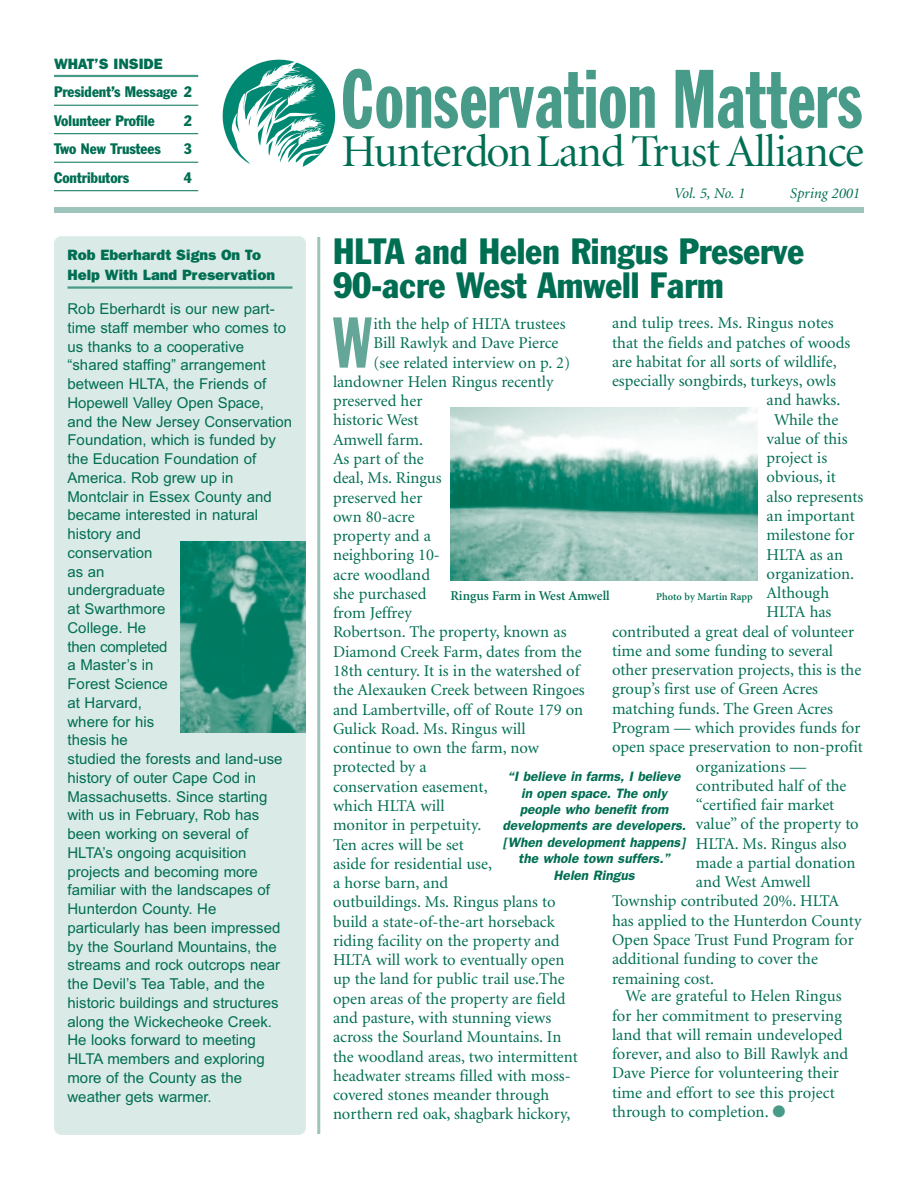
<style>
.page{position:relative;width:918px;height:1188px;background:#fff}
.page>*{position:absolute;margin:0;border:0;box-sizing:border-box;transform-origin:0 0}
.t1{font:81.45px "Franklin Gothic Extra Cond";color:#489b88}
.t2{font:70.5px "Franklin Gothic Extra Cond";color:#64a798}
.t3{font:45.6px "Minion Display";letter-spacing:-.02em;color:#006e53}
.t4{font:condensed 36px/34.5px "Franklin Gothic";color:#006e53}
.t5{font:16.5px/19.4px "Minion";color:#006e53}
.t6{font:15px/18.8px "Arial";color:#006e53}
.t7{font:condensed 15px/28.5px "Franklin Gothic";color:#006e53}
.t8{font:800 15px/20.4px "Franklin Gothic";color:#006e53}
.t9{font:italic 15px "Minion";color:#006e53}
.t10{font:italic 600 13.65px/16.4px "Franklin Gothic";color:#006e53;text-align:center}
.t11{font:600 13.5px "Minion";color:#006e53}
.t12{font:600 10.5px "Minion";color:#006e53}
.s1{color:#489b88}
</style>
<div class="page">
<hr style="left:317px;top:237px;width:3px;height:897px;background:#9dc5bb">
<svg style="left:222px;top:59px;width:114px;height:108px"></svg>
<div style="left:54px;top:207px;width:810px;height:6px;background:#9dc5bb"></div>
<hr style="left:54px;top:75px;width:144px;height:2px;background:#489b88">
<hr style="left:54px;top:105px;width:144px;height:1px;background:#006e53">
<hr style="left:54px;top:133px;width:144px;height:1px;background:#006e53">
<hr style="left:54px;top:162px;width:144px;height:1px;background:#006e53">
<hr style="left:54px;top:190px;width:144px;height:1px;background:#006e53">
<div style="left:54px;top:236px;width:252px;height:899px;background:#daeae6;border-radius:8px"></div>
<hr style="left:68px;top:286px;width:224px;height:3px;background:#489b88">
<img style="left:451px;top:408px;width:307px;height:173px">
<img style="left:180px;top:542px;width:126px;height:190px">
<p class="t8" style="left:54px;top:55px;width:110px">WHAT’S INSIDE</p>
<p class="t7" style="left:54px;top:79px;width:139px">President’s Message 2<br>Volunteer Profile</p>
<p class="t7" style="left:184px;top:107px;width:10px">2</p>
<p class="t7" style="left:54px;top:136px;width:108px">Two New Trustees</p>
<p class="t7" style="left:184px;top:136px;width:10px">3</p>
<p class="t7" style="left:54px;top:164px;width:77px">Contributors</p>
<p class="t7" style="left:184px;top:164px;width:10px">4</p>
<p class="t8" style="left:68px;top:246px;width:209px">Rob Eberhardt Signs On To<br>Help With Land Preservation</p>
<p class="t6" style="left:68px;top:301px;width:226px">Rob Eberhardt is our new part&shy;time staff member who comes to us thanks to a cooperative “shared staffing” arrangement between HLTA, the Friends of<br>Hopewell Valley Open Space, and the New Jersey Conservation<br>Foundation, which is funded by the Education Foundation of<br>America. Rob grew up in<br>Montclair in Essex County and became interested in natural history and<br>conservation<br>as an<br>undergraduate<br>at Swarthmore<br>College. He<br>then completed<br>a Master’s in<br>Forest Science<br>at Harvard,<br>where for his<br>thesis he<br>studied the forests and land-use history of outer Cape Cod in<br>Massachusetts. Since starting with us in February, Rob has been working on several of<br>HLTA’s ongoing acquisition projects and becoming more familiar with the landscapes of<br>Hunterdon County. He particularly has been impressed by the Sourland Mountains, the streams and rock outcrops near the Devil’s Tea Table, and the historic buildings and structures along the Wickecheoke Creek.<br>He looks forward to meeting<br>HLTA members and exploring more of the County as the weather gets warmer.</p>
<h1 class="t1" style="left:341px;top:70px;width:523px">Conservation Matters</h1>
<h3 class="t3" style="left:341px;top:134px;width:524px">Hunterdon Land Trust Alliance</h3>
<p class="t9" style="left:674px;top:187px;width:73px">Vol. 5, No. 1</p>
<p class="t9" style="left:790px;top:187px;width:71px">Spring 2001</p>
<h3 class="t4" style="left:333px;top:236px;width:473px">HLTA and Helen Ringus Preserve<br>90-acre West Amwell Farm</h3>
<p class="t5" style="left:612px;top:315px;width:223px">and tulip trees. Ms. Ringus notes</p>
<p class="t5" style="left:612px;top:334px;width:240px">that the fields and patches of woods</p>
<p class="t5" style="left:612px;top:353px;width:226px">are habitat for all sorts of wildlife,</p>
<p class="t5" style="left:612px;top:372px;width:226px">especially songbirds, turkeys, owls</p>
<p class="t5" style="left:767px;top:392px;width:75px">and hawks.</p>
<p class="t5" style="left:774px;top:411px;width:66px">While the</p>
<p class="t5" style="left:767px;top:430px;width:82px">value of this</p>
<p class="t5" style="left:767px;top:450px;width:62px">project is</p>
<p class="t5" style="left:767px;top:469px;width:71px">obvious, it</p>
<p class="t5" style="left:767px;top:488px;width:98px">also represents</p>
<p class="t5" style="left:767px;top:507px;width:90px">an important</p>
<p class="t5" style="left:767px;top:527px;width:89px">milestone for</p>
<p class="t5" style="left:767px;top:546px;width:78px">HLTA as an</p>
<p class="t5" style="left:767px;top:565px;width:89px">organization.</p>
<p class="t5" style="left:767px;top:585px;width:64px">Although</p>
<p class="t5" style="left:767px;top:604px;width:66px">HLTA has</p>
<p class="t5" style="left:612px;top:623px;width:244px">contributed a great deal of volunteer</p>
<p class="t5" style="left:612px;top:642px;width:223px">time and some funding to several</p>
<p class="t5" style="left:612px;top:662px;width:251px">other preservation projects, this is the</p>
<p class="t5" style="left:612px;top:681px;width:208px">group’s first use of Green Acres</p>
<p class="t5" style="left:612px;top:700px;width:222px">matching funds. The Green Acres</p>
<p class="t5" style="left:612px;top:719px;width:250px">Program — which provides funds for</p>
<p class="t5" style="left:612px;top:739px;width:252px">open space preservation to non-profit</p>
<p class="t5" style="left:696px;top:758px;width:112px">organizations —</p>
<p class="t5" style="left:696px;top:777px;width:152px">contributed half of the</p>
<p class="t5" style="left:696px;top:797px;width:140px">“certified fair market</p>
<p class="t5" style="left:696px;top:816px;width:164px">value” of the property to</p>
<p class="t5" style="left:696px;top:835px;width:152px">HLTA. Ms. Ringus also</p>
<p class="t5" style="left:696px;top:854px;width:161px">made a partial donation</p>
<p class="t5" style="left:696px;top:874px;width:116px">and West Amwell</p>
<p class="t5" style="left:612px;top:893px;width:229px">Township contributed 20%. HLTA</p>
<p class="t5" style="left:612px;top:912px;width:251px">has applied to the Hunterdon County</p>
<p class="t5" style="left:612px;top:931px;width:243px">Open Space Trust Fund Program for</p>
<p class="t5" style="left:612px;top:951px;width:208px">additional funding to cover the</p>
<p class="t5" style="left:612px;top:970px;width:104px">remaining cost.</p>
<p class="t5" style="left:612px;top:988px;width:238px;text-indent:14px">We are grateful to Helen Ringus for her commitment to preserving land that will remain undeveloped forever, and also to Bill Rawlyk and<br>Dave Pierce for volunteering their time and effort to see this project through to completion. <span class="s1">●</span></p>
<h2 class="t2" style="left:333px;top:317px;width:41px">W</h2>
<p class="t5" style="left:374px;top:316px;width:194px">ith the help of HLTA trustees</p>
<p class="t5" style="left:374px;top:335px;width:187px">Bill Rawlyk and Dave Pierce</p>
<p class="t5" style="left:374px;top:354px;width:198px">(see related interview on p. 2)</p>
<p class="t5" style="left:333px;top:373px;width:222px">landowner Helen Ringus recently</p>
<p class="t5" style="left:333px;top:393px;width:91px">preserved her</p>
<p class="t5" style="left:333px;top:412px;width:87px">historic West</p>
<p class="t5" style="left:333px;top:431px;width:92px">Amwell farm.</p>
<p class="t5" style="left:333px;top:450px;width:92px">As part of the</p>
<p class="t5" style="left:333px;top:470px;width:110px">deal, Ms. Ringus</p>
<p class="t5" style="left:333px;top:489px;width:91px">preserved her</p>
<p class="t5" style="left:333px;top:508px;width:83px">own 80-acre</p>
<p class="t5" style="left:333px;top:528px;width:100px">property and a</p>
<p class="t5" style="left:333px;top:547px;width:108px">neighboring 10-</p>
<p class="t5" style="left:333px;top:566px;width:99px">acre woodland</p>
<p class="t5" style="left:333px;top:585px;width:95px">she purchased</p>
<p class="t5" style="left:333px;top:605px;width:80px">from Jeffrey</p>
<p class="t5" style="left:333px;top:624px;width:235px">Robertson. The property, known as</p>
<p class="t5" style="left:333px;top:643px;width:250px">Diamond Creek Farm, dates from the</p>
<p class="t5" style="left:333px;top:662px;width:248px">18th century. It is in the watershed of</p>
<p class="t5" style="left:333px;top:682px;width:253px">the Alexauken Creek between Ringoes</p>
<p class="t5" style="left:333px;top:701px;width:252px">and Lambertville, off of Route 179 on</p>
<p class="t5" style="left:333px;top:720px;width:194px">Gulick Road. Ms. Ringus will</p>
<p class="t5" style="left:333px;top:740px;width:208px">continue to own the farm, now</p>
<p class="t5" style="left:333px;top:759px;width:95px">protected by a</p>
<p class="t5" style="left:333px;top:778px;width:156px">conservation easement,</p>
<p class="t5" style="left:333px;top:797px;width:113px">which HLTA will</p>
<p class="t5" style="left:333px;top:817px;width:150px">monitor in perpetuity.</p>
<p class="t5" style="left:333px;top:836px;width:132px">Ten acres will be set</p>
<p class="t5" style="left:333px;top:855px;width:161px">aside for residential use,</p>
<p class="t5" style="left:333px;top:875px;width:117px">a horse barn, and</p>
<p class="t5" style="left:333px;top:894px;width:224px">outbuildings. Ms. Ringus plans to</p>
<p class="t5" style="left:333px;top:913px;width:223px">build a state-of-the-art horseback</p>
<p class="t5" style="left:333px;top:932px;width:228px">riding facility on the property and</p>
<p class="t5" style="left:333px;top:952px;width:233px">HLTA will work to eventually open</p>
<p class="t5" style="left:333px;top:971px;width:233px">up the land for public trail use.The</p>
<p class="t5" style="left:333px;top:990px;width:234px">open areas of the property are field</p>
<p class="t5" style="left:333px;top:1009px;width:220px">and pasture, with stunning views</p>
<p class="t5" style="left:333px;top:1029px;width:230px">across the Sourland Mountains. In</p>
<p class="t5" style="left:333px;top:1048px;width:247px">the woodland areas, two intermittent</p>
<p class="t5" style="left:333px;top:1067px;width:239px">headwater streams filled with moss-</p>
<p class="t5" style="left:333px;top:1087px;width:218px">covered stones meander through</p>
<p class="t5" style="left:333px;top:1106px;width:239px">northern red oak, shagbark hickory,</p>
<p class="t11" style="left:450px;top:591px;width:161px">Ringus Farm in West Amwell</p>
<p class="t12" style="left:656px;top:593px;width:98px">Photo by Martin Rapp</p>
<p class="t10" style="left:502px;top:769px;width:185px">“I believe in farms, I believe in open space. The only people who benefit from developments are developers. [When development happens] the whole town suffers.”<br>Helen Ringus</p>
</div>
